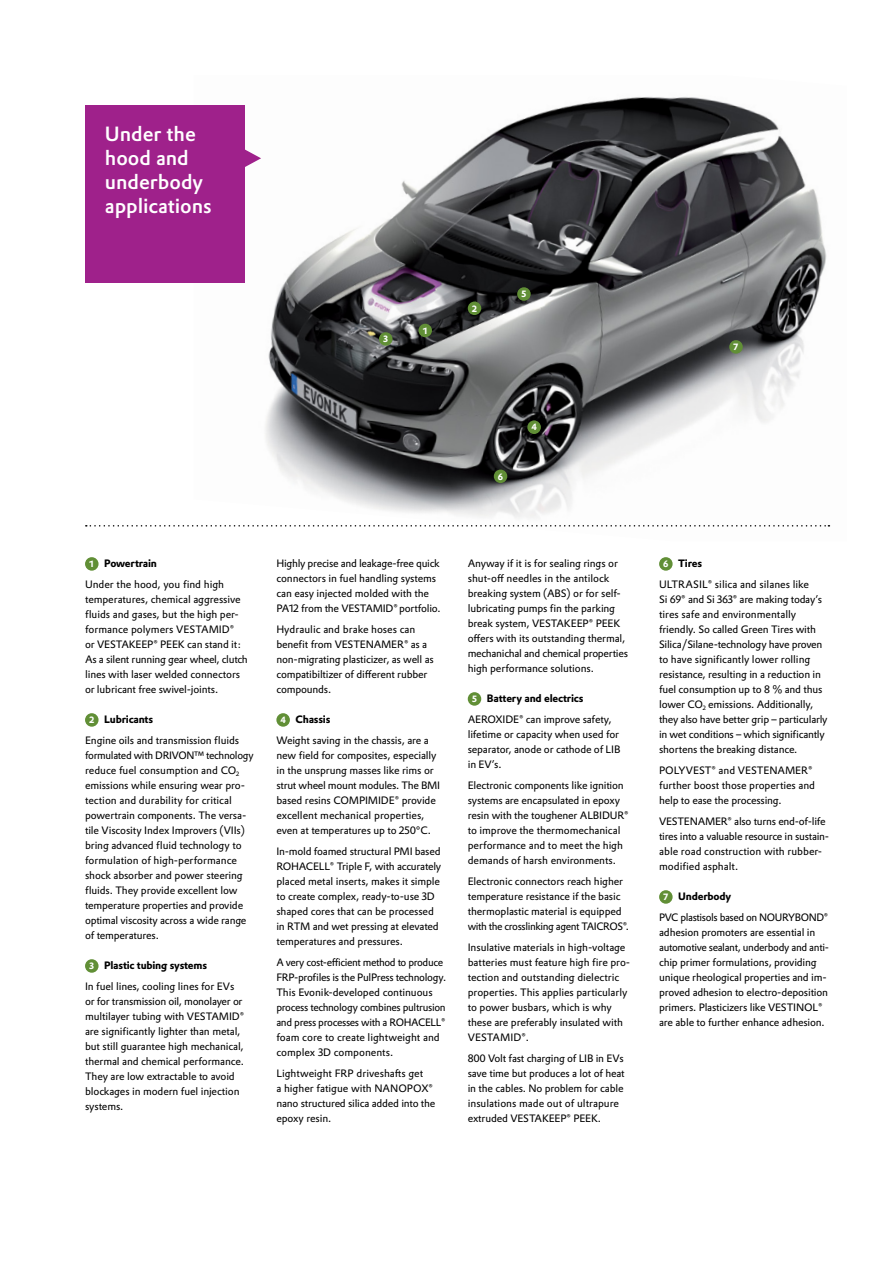
<style>
.page{position:relative;width:893px;height:1263px;background:#fff}
.page>*{position:absolute;margin:0;border:0;box-sizing:border-box;transform-origin:0 0}
.t1{font:500 20.1px/24px "Evonik Prokyon";letter-spacing:-.005em;color:#fff}
.t2{font:10.5px/15px "Evonik Prokyon";letter-spacing:-.015em;color:#000}
.t3{font:10.5px/21px "Evonik Prokyon";letter-spacing:-.035em;color:#000}
.t4{font:700 9px "Evonik Prokyon";color:#fff}
.s1{font-weight:700;font-size:9px;color:#fff}
.s2{font-weight:700}
</style>
<div class="page">
<img style="left:194px;top:97px;width:637px;height:430px">
<svg style="left:244px;top:147px;width:17px;height:23px"></svg>
<div style="left:85px;top:105px;width:159px;height:177px;background:#9f218b"></div>
<svg style="left:86px;top:525px;width:743px;height:1px"></svg>
<div style="left:85px;top:557px;width:14px;height:14px;background:#618f36;border-radius:50%"></div>
<div style="left:85px;top:713px;width:14px;height:14px;background:#618f36;border-radius:50%"></div>
<div style="left:85px;top:959px;width:14px;height:14px;background:#618f36;border-radius:50%"></div>
<div style="left:276px;top:713px;width:14px;height:14px;background:#618f36;border-radius:50%"></div>
<div style="left:468px;top:692px;width:13px;height:14px;background:#618f36;border-radius:50%"></div>
<div style="left:659px;top:557px;width:14px;height:14px;background:#618f36;border-radius:50%"></div>
<div style="left:659px;top:890px;width:14px;height:14px;background:#618f36;border-radius:50%"></div>
<div style="left:418px;top:324px;width:14px;height:13px;background:#618f36;border-radius:50%"></div>
<div style="left:468px;top:302px;width:13px;height:13px;background:#618f36;border-radius:50%"></div>
<div style="left:379px;top:332px;width:13px;height:14px;background:#618f36;border-radius:50%"></div>
<div style="left:527px;top:420px;width:14px;height:14px;background:#618f36;border-radius:50%"></div>
<div style="left:494px;top:470px;width:13px;height:13px;background:#618f36;border-radius:50%"></div>
<div style="left:729px;top:340px;width:14px;height:14px;background:#618f36;border-radius:50%"></div>
<div style="left:517px;top:287px;width:14px;height:14px;background:#618f36;border-radius:50%"></div>
<h1 class="t1" style="left:105px;top:120px;width:108px">Under the hood and underbody applications</h1>
<p class="t4" style="left:383px;top:332px;width:6px">3</p>
<p class="t4" style="left:423px;top:323px;width:6px">1</p>
<p class="t4" style="left:472px;top:301px;width:6px">2</p>
<p class="t4" style="left:521px;top:287px;width:6px">5</p>
<p class="t4" style="left:498px;top:469px;width:7px">6</p>
<p class="t4" style="left:531px;top:420px;width:7px">4</p>
<p class="t4" style="left:734px;top:340px;width:6px">7</p>
<p class="t2" style="left:85px;top:552px;width:141px;line-height:21px;text-indent:5px"><span class="s1">1</span> <span class="s2">Powertrain<br></span>Under the hood, you find high</p>
<p class="t2" style="left:85px;top:591px;width:164px">temperatures, chemical aggressive fluids and gases, but the high per&shy;formance polymers VESTAMID®<br>or VESTAKEEP® PEEK can stand it:<br>As a silent running gear wheel, clutch lines with laser welded connectors or lubricant free swivel-joints.</p>
<p class="t2" style="left:85px;top:708px;width:156px;line-height:21px;text-indent:4px"><span class="s1">2</span> <span class="s2">Lubricants<br></span>Engine oils and transmission fluids</p>
<p class="t2" style="left:85px;top:747px;width:170px">formulated with DRIVON™ technology reduce fuel consumption and CO<sub>2 </sub>emissions while ensuring wear pro&shy;tection and durability for critical powertrain components. The versa&shy;tile Viscosity Index Improvers (VIIs) bring advanced fluid technology to formulation of high-performance shock absorber and power steering fluids. They provide excellent low temperature properties and provide optimal viscosity across a wide range of temperatures.</p>
<p class="t2" style="left:85px;top:954px;width:151px;line-height:21px;text-indent:4px"><span class="s1">3</span> <span class="s2">Plastic tubing systems<br></span>In fuel lines, cooling lines for EVs</p>
<p class="t2" style="left:85px;top:993px;width:161px">or for transmission oil, monolayer or multilayer tubing with VESTAMID® are significantly lighter than metal, but still guarantee high mechanical, thermal and chemical performance.<br>They are low extractable to avoid blockages in modern fuel injection systems.</p>
<p class="t2" style="left:276px;top:555px;width:166px">Highly precise and leakage-free quick connectors in fuel handling systems can easy injected molded with the PA12 from the VESTAMID® portfolio.</p>
<p class="t2" style="left:276px;top:621px;width:159px">Hydraulic and brake hoses can benefit from VESTENAMER® as a non-migrating plasticizer, as well as compatibiltizer of different rubber compounds.</p>
<p class="t2" style="left:276px;top:708px;width:154px;line-height:21px;text-indent:4px"><span class="s1">4</span> <span class="s2">Chassis<br></span>Weight saving in the chassis, are a</p>
<p class="t2" style="left:276px;top:747px;width:165px">new field for composites, especially in the unsprung masses like rims or strut wheel mount modules. The BMI based resins COMPIMIDE® provide excellent mechanical properties, even at temperatures up to 250°C.</p>
<p class="t2" style="left:276px;top:843px;width:166px">In-mold foamed structural PMI based ROHACELL® Triple F, with accurately placed metal inserts, makes it simple to create complex, ready-to-use 3D shaped cores that can be processed in RTM and wet pressing at elevated temperatures and pressures.</p>
<p class="t2" style="left:276px;top:954px;width:171px">A very cost-efficient method to produce FRP-profiles is the PulPress technology.<br>This Evonik-developed continuous process technology combines pultrusion and press processes with a ROHACELL® foam core to create lightweight and complex 3D components.</p>
<p class="t2" style="left:276px;top:1065px;width:160px">Lightweight FRP driveshafts get<br>a higher fatigue with NANOPOX® nano structured silica added into the epoxy resin.</p>
<p class="t2" style="left:468px;top:555px;width:162px">Anyway if it is for sealing rings or shut-off needles in the antilock breaking system (ABS) or for self&shy;lubricating pumps fin the parking break system, VESTAKEEP® PEEK offers with its outstanding thermal, mechanichal and chemical properties high performance solutions.</p>
<p class="t2" style="left:468px;top:687px;width:145px;line-height:21px;text-indent:4px"><span class="s1">5</span> <span class="s2">Battery and electrics<br></span>AEROXIDE® can improve safety,</p>
<p class="t2" style="left:468px;top:726px;width:154px">lifetime or capacity when used for separator, anode or cathode of LIB in EV’s.</p>
<p class="t2" style="left:468px;top:777px;width:162px">Electronic components like ignition systems are encapsulated in epoxy resin with the toughener ALBIDUR® to improve the thermomechanical performance and to meet the high demands of harsh environments.</p>
<p class="t2" style="left:468px;top:873px;width:163px">Electronic connectors reach higher temperature resistance if the basic thermoplastic material is equipped with the crosslinking agent TAICROS®.</p>
<p class="t2" style="left:468px;top:939px;width:164px">Insulative materials in high-voltage batteries must feature high fire pro&shy;tection and outstanding dielectric properties. This applies particularly to power busbars, which is why these are preferably insulated with VESTAMID®.</p>
<p class="t2" style="left:468px;top:1050px;width:159px">800 Volt fast charging of LIB in EVs save time but produces a lot of heat in the cables. No problem for cable insulations made out of ultrapure extruded VESTAKEEP® PEEK.</p>
<p class="t2" style="left:659px;top:552px;width:151px;line-height:21px;text-indent:4px"><span class="s1">6</span> <span class="s2">Tires<br></span>ULTRASIL® silica and silanes like</p>
<p class="t2" style="left:659px;top:591px;width:170px">Si 69® and Si 363® are making today’s tires safe and environmentally friendly. So called Green Tires with Silica/Silane-technology have proven to have significantly lower rolling resistance, resulting in a reduction in fuel consumption up to 8 % and thus lower CO<sub>2</sub> emissions. Additionally, they also have better grip – particularly in wet conditions – which significantly shortens the breaking distance.</p>
<p class="t2" style="left:659px;top:762px;width:157px">POLYVEST® and VESTENAMER® further boost those properties and help to ease the processing.</p>
<p class="t2" style="left:659px;top:813px;width:172px">VESTENAMER® also turns end-of-life tires into a valuable resource in sustain&shy;able road construction with rubber&shy;modified asphalt.</p>
<p class="t3" style="left:659px;top:885px;width:171px;text-indent:4px"><span class="s1">7</span> <span class="s2">Underbody<br></span>PVC plastisols based on NOURYBOND®</p>
<p class="t2" style="left:659px;top:924px;width:171px">adhesion promoters are essential in automotive sealant, underbody and anti&shy;chip primer formulations, providing unique rheological properties and im&shy;proved adhesion to electro-deposition primers. Plasticizers like VESTINOL® are able to further enhance adhesion.</p>
</div>
